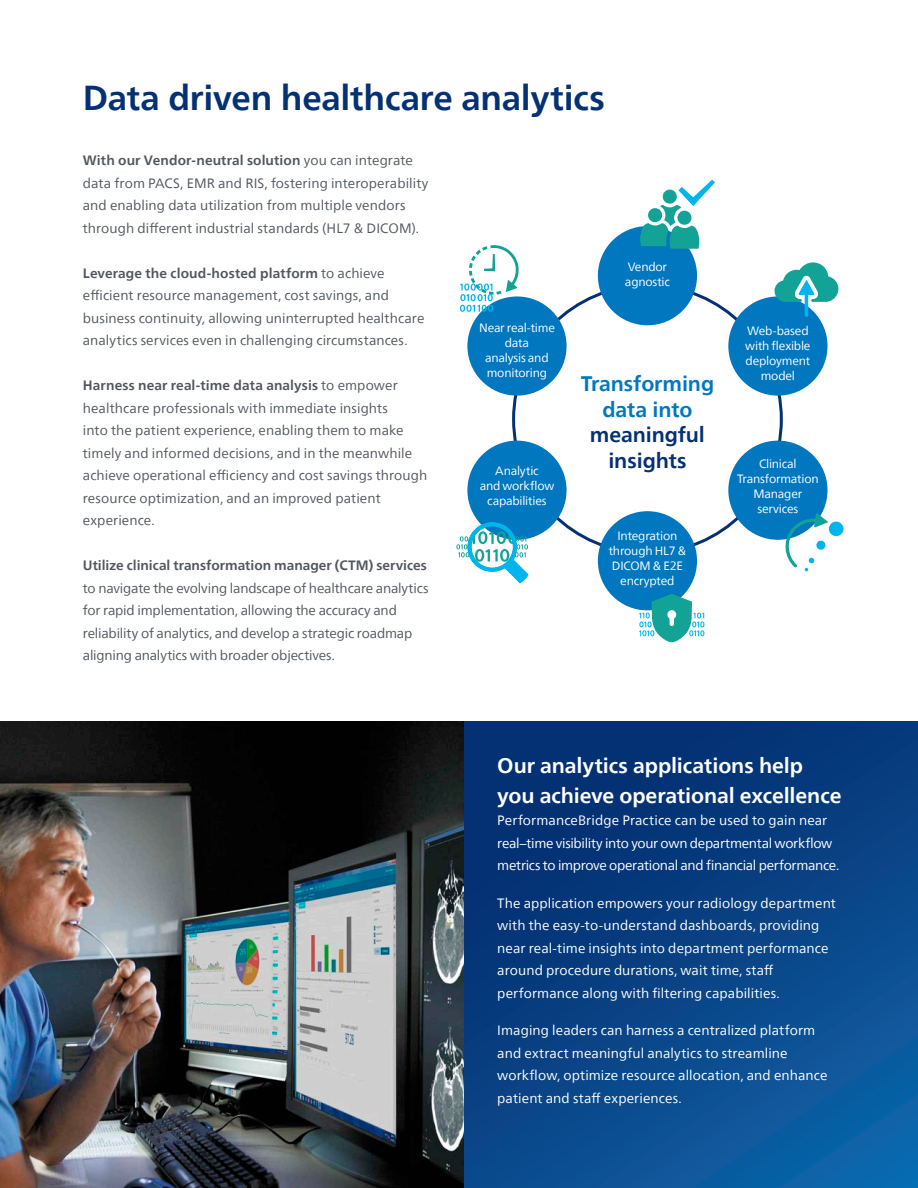
<style>
.page{position:relative;width:918px;height:1188px;background:#fff}
.page>*{position:absolute;margin:0;border:0;box-sizing:border-box;transform-origin:0 0}
._05_Main_Heading_Small{font:700 34.5px "Neue Frutiger World";letter-spacing:-.005em;color:#043174}
._03_Introduction{font:700 21px/30px "Neue Frutiger World";letter-spacing:-.005em;color:#fff}
._02_Body_Heading{font:700 21px/25.5px "Neue Frutiger World";letter-spacing:-.005em;color:#0077bf;text-align:center}
._01_Body_Copy{font:13.5px/22.5px "Neue Frutiger World";letter-spacing:.005em;color:#52575f}
._01_Body_Copy-2{font:13.5px/22.5px "Neue Frutiger World";letter-spacing:.005em;color:#fff}
._01_Body_Copy-3{font:13.5px/22.5px "Neue Frutiger World";letter-spacing:-.015em;color:#52575f}
._01_Body_Copy-4{font:13.5px/22.5px "Neue Frutiger World";letter-spacing:-.02em;color:#fff}
._04_Caption{font:12px/15px "Neue Frutiger World";letter-spacing:-.02em;color:#fff;text-align:center}
.s1{font-weight:700}
.s2{color:#043174}
</style>
<div class="page">
<svg style="left:463px;top:722px;width:455px;height:466px;background:#084385"></svg>
<div style="left:598px;top:226px;width:99px;height:99px;background:#0077bf;border-radius:50%"></div>
<div style="left:598px;top:511px;width:99px;height:99px;background:#0077bf;border-radius:50%"></div>
<div style="left:467px;top:441px;width:100px;height:99px;background:#0077bf;border-radius:50%"></div>
<div style="left:467px;top:296px;width:100px;height:100px;background:#0077bf;border-radius:50%"></div>
<div style="left:728px;top:441px;width:100px;height:99px;background:#0077bf;border-radius:50%"></div>
<div style="left:728px;top:296px;width:100px;height:100px;background:#0077bf;border-radius:50%"></div>
<svg style="left:640px;top:180px;width:75px;height:69px"></svg>
<svg style="left:460px;top:245px;width:59px;height:67px"></svg>
<svg style="left:456px;top:522px;width:73px;height:62px"></svg>
<svg style="left:775px;top:262px;width:63px;height:55px"></svg>
<svg style="left:639px;top:594px;width:65px;height:48px"></svg>
<div style="left:829px;top:522px;width:14px;height:14px;background:#00b5ed;border-radius:50%"></div>
<svg style="left:785px;top:513px;width:43px;height:58px"></svg>
<img style="left:0;top:722px;width:463px;height:466px">
<p class="_05_Main_Heading_Small" style="left:83px;top:67px;width:523px">Data driven healthcare analytics</p>
<p class="_01_Body_Copy" style="left:83px;top:150px;width:347px"><span class="s1">With our Vendor-neutral solution</span> you can integrate data from PACS, EMR and RIS, fostering interoperability and enabling data utilization from multiple vendors through different industrial standards (HL7 &amp; DICOM).</p>
<p class="_01_Body_Copy" style="left:83px;top:262px;width:343px"><span class="s1">Leverage the cloud-hosted platform</span> to achieve efficient resource management, cost savings, and business continuity, allowing uninterrupted healthcare analytics services even in challenging circumstances.</p>
<p class="_01_Body_Copy" style="left:83px;top:375px;width:346px"><span class="s1">Harness near real-time data analysis</span> to empower healthcare professionals with immediate insights<br>into the patient experience, enabling them to make timely and informed decisions, and in the meanwhile achieve operational efficiency and cost savings through resource optimization, and an improved patient experience.</p>
<p class="_01_Body_Copy-3" style="left:83px;top:555px;width:347px"><span class="s1">Utilize clinical transformation manager (CTM) services </span>to navigate the evolving landscape of healthcare analytics for rapid implementation, allowing the accuracy and reliability of analytics, and develop a strategic roadmap aligning analytics with broader objectives.</p>
<p class="_04_Caption" style="left:628px;top:259px;width:41px">Vendor</p>
<p class="_04_Caption" style="left:625px;top:274px;width:47px">agnostic</p>
<p class="_04_Caption" style="left:479px;top:321px;width:77px">Near real-time data</p>
<p class="_04_Caption" style="left:485px;top:351px;width:65px">analysis and</p>
<p class="_04_Caption" style="left:487px;top:366px;width:62px">monitoring</p>
<p class="_02_Body_Heading" style="left:581px;top:371px;width:135px">Transforming data into <span class="s2">meaningful insights</span></p>
<p class="_04_Caption" style="left:480px;top:463px;width:76px">Analytic<br>and workflow capabilities</p>
<p class="_04_Caption" style="left:617px;top:528px;width:61px">Integration</p>
<p class="_04_Caption" style="left:609px;top:543px;width:79px">through HL7 &amp;<br>DICOM &amp; E2E encrypted</p>
<p class="_04_Caption" style="left:745px;top:323px;width:67px">Web-based with flexible deployment model</p>
<p class="_04_Caption" style="left:737px;top:457px;width:83px">Clinical<br>Transformation<br>Manager</p>
<p class="_04_Caption" style="left:757px;top:502px;width:42px">services</p>
<p class="_03_Introduction" style="left:497px;top:750px;width:346px">Our analytics applications help you achieve operational excellence</p>
<p class="_01_Body_Copy-4" style="left:497px;top:810px;width:343px">PerformanceBridge Practice can be used to gain near real–time visibility into your own departmental workflow metrics to improve operational and financial performance.</p>
<p class="_01_Body_Copy-2" style="left:497px;top:892px;width:340px">The application empowers your radiology department with the easy-to-understand dashboards, providing near real-time insights into department performance around procedure durations, wait time, staff performance along with filtering capabilities.</p>
<p class="_01_Body_Copy-2" style="left:497px;top:1020px;width:332px">Imaging leaders can harness a centralized platform and extract meaningful analytics to streamline workflow, optimize resource allocation, and enhance patient and staff experiences.</p>
</div>
